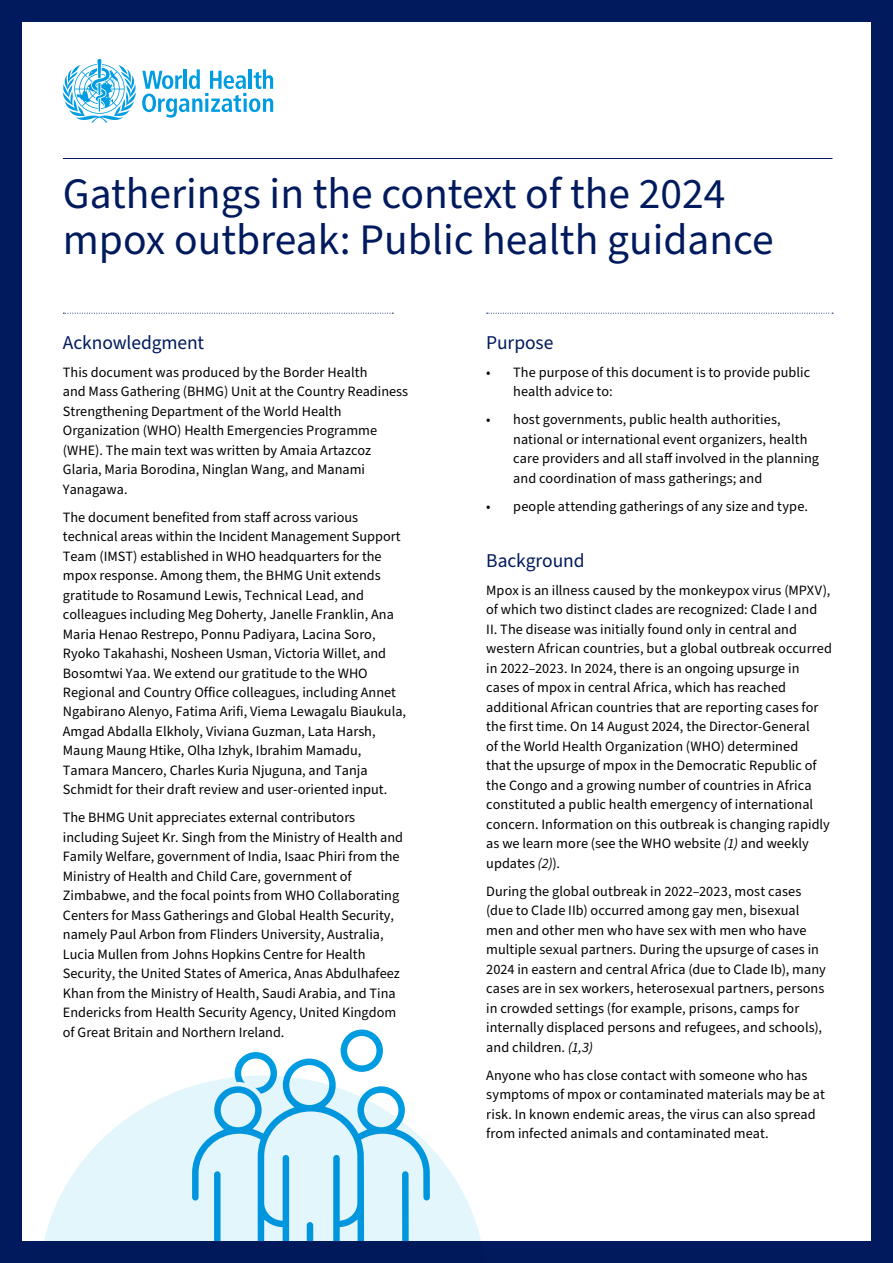
<style>
.page{position:relative;width:893px;height:1263px;background:#fff}
.page>*{position:absolute;margin:0;border:0;box-sizing:border-box;transform-origin:0 0}
.Texto_Normal{font:43.5px/46.5px "Source Sans Pro";color:#001a5d}
.t1{font:19.5px "Source Sans Pro";letter-spacing:-.005em;color:#001a5d}
.t2{font:14.25px/19.5px "Source Sans Pro";color:#000}
.s1{font-style:italic}
</style>
<div class="page">
<svg style="left:162px;top:21px;width:287px;height:1054px"></svg>
<svg style="left:62px;top:59px;width:211px;height:63px"></svg>
<hr style="left:63px;top:158px;width:769px;height:1px;background:#001a5d">
<svg style="left:63px;top:313px;width:330px;height:1px"></svg>
<svg style="left:487px;top:313px;width:346px;height:1px"></svg>
<div style="left:0;top:0;width:893px;height:21px;background:#001a5d"></div>
<div style="left:0;top:1242px;width:893px;height:21px;background:#001a5d"></div>
<div style="left:0;top:21px;width:21px;height:1221px;background:#001a5d"></div>
<div style="left:872px;top:21px;width:21px;height:1221px;background:#001a5d"></div>
<svg style="left:39px;top:1075px;width:447px;height:167px;fill:#e3f6fc"></svg>
<p class="Texto_Normal" style="left:63px;top:171px;width:712px">Gatherings in the context of the 2024 mpox outbreak: Public health guidance</p>
<p class="t1" style="left:63px;top:329px;width:143px">Acknowledgment</p>
<p class="t2" style="left:63px;top:362px;width:347px">This document was produced by the Border Health<br>and Mass Gathering (BHMG) Unit at the Country Readiness Strengthening Department of the World Health Organization (WHO) Health Emergencies Programme (WHE). The main text was written by Amaia Artazcoz Glaria, Maria Borodina, Ninglan Wang, and Manami Yanagawa.</p>
<p class="t2" style="left:63px;top:507px;width:345px">The document benefited from staff across various technical areas within the Incident Management Support Team (IMST) established in WHO headquarters for the mpox response. Among them, the BHMG Unit extends gratitude to Rosamund Lewis, Technical Lead, and colleagues including Meg Doherty, Janelle Franklin, Ana Maria Henao Restrepo, Ponnu Padiyara, Lacina Soro, Ryoko Takahashi, Nosheen Usman, Victoria Willet, and Bosomtwi Yaa. We extend our gratitude to the WHO Regional and Country Office colleagues, including Annet Ngabirano Alenyo, Fatima Arifi, Viema Lewagalu Biaukula, Amgad Abdalla Elkholy, Viviana Guzman, Lata Harsh, Maung Maung Htike, Olha Izhyk, Ibrahim Mamadu, Tamara Mancero, Charles Kuria Njuguna, and Tanja Schmidt for their draft review and user-oriented input.</p>
<p class="t2" style="left:63px;top:808px;width:342px">The BHMG Unit appreciates external contributors including Sujeet Kr. Singh from the Ministry of Health and Family Welfare, government of India, Isaac Phiri from the Ministry of Health and Child Care, government of Zimbabwe, and the focal points from WHO Collaborating Centers for Mass Gatherings and Global Health Security, namely Paul Arbon from Flinders University, Australia, Lucia Mullen from Johns Hopkins Centre for Health Security, the United States of America, Anas Abdulhafeez Khan from the Ministry of Health, Saudi Arabia, and Tina Endericks from Health Security Agency, United Kingdom of Great Britain and Northern Ireland.</p>
<p class="t1" style="left:486px;top:329px;width:69px">Purpose</p>
<p class="t2" style="left:513px;top:362px;width:298px;text-indent:-27px">• The purpose of this document is to provide public health advice to:</p>
<p class="t2" style="left:513px;top:410px;width:307px;text-indent:-27px">• host governments, public health authorities, national or international event organizers, health care providers and all staff involved in the planning and coordination of mass gatherings; and</p>
<p class="t2" style="left:486px;top:496px;width:323px">• people attending gatherings of any size and type.</p>
<p class="t1" style="left:486px;top:547px;width:100px">Background</p>
<p class="t2" style="left:486px;top:580px;width:347px">Mpox is an illness caused by the monkeypox virus (MPXV), of which two distinct clades are recognized: Clade I and II. The disease was initially found only in central and western African countries, but a global outbreak occurred in 2022–2023. In 2024, there is an ongoing upsurge in cases of mpox in central Africa, which has reached additional African countries that are reporting cases for the first time. On 14 August 2024, the Director-General<br>of the World Health Organization (WHO) determined<br>that the upsurge of mpox in the Democratic Republic of the Congo and a growing number of countries in Africa constituted a public health emergency of international concern. Information on this outbreak is changing rapidly as we learn more (see the WHO website <span class="s1">(1)</span> and weekly updates <span class="s1">(2)</span>).</p>
<p class="t2" style="left:486px;top:881px;width:341px">During the global outbreak in 2022–2023, most cases (due to Clade IIb) occurred among gay men, bisexual men and other men who have sex with men who have multiple sexual partners. During the upsurge of cases in 2024 in eastern and central Africa (due to Clade Ib), many cases are in sex workers, heterosexual partners, persons in crowded settings (for example, prisons, camps for internally displaced persons and refugees, and schools), and children. <span class="s1">(1,3)</span></p>
<p class="t2" style="left:486px;top:1065px;width:340px">Anyone who has close contact with someone who has symptoms of mpox or contaminated materials may be at risk. In known endemic areas, the virus can also spread from infected animals and contaminated meat.</p>
</div>
